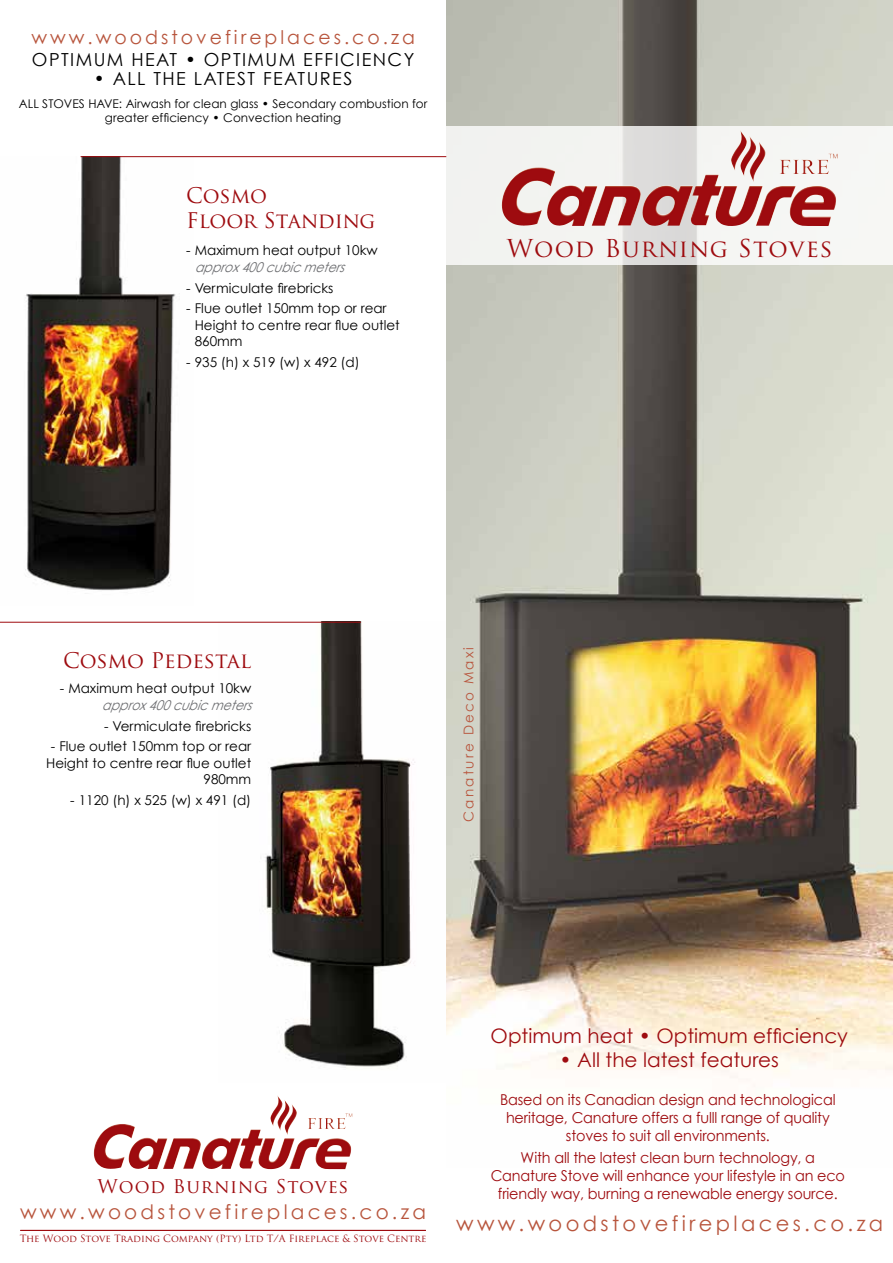
<style>
.page{position:relative;width:893px;height:1263px;background:#fff}
.page>*{position:absolute;margin:0;border:0;box-sizing:border-box;transform-origin:0 0}
.t1{font:24px "Trajan Pro";letter-spacing:.05em;color:#9e0b0f}
.t2{font:21px/25.2px "Trajan Pro";letter-spacing:-.005em;color:#9e0b0f}
.t3{font:21px "Century Gothic";letter-spacing:.16em;color:#b8553d}
.t4{font:19.95px "Century Gothic";color:#9e0b0f}
.t5{font:19.95px "Century Gothic";letter-spacing:.16em;color:#b8553d}
.t6{font:18.9px "Century Gothic";letter-spacing:.16em;color:#b8553d}
.t7{font:18.45px "Trajan Pro";letter-spacing:.05em;color:#9e0b0f}
.t8{font:18px "Century Gothic";letter-spacing:.08em;color:#000}
.t9{font:15px/18px "Century Gothic";letter-spacing:-.01em;color:#9e0b0f;text-align:center;scale:.96 1}
.t10{font:13.5px/16.5px "Century Gothic";color:#000}
.t11{font:italic 13.5px "Century Gothic";color:#6d6e71;scale:.92 1}
.t12{font:13.5px "Century Gothic";letter-spacing:.16em;color:#b8553d}
.t13{font:12px/14.4px "Century Gothic";letter-spacing:.005em;color:#000;text-align:center}
.t14{font:9.75px "Trajan Pro";color:#9e0b0f}
</style>
<div class="page">
<img style="left:265px;top:622px;width:150px;height:447px">
<img style="left:446px;top:0;width:447px;height:1087px">
<hr style="left:20px;top:1230px;width:406px;height:1px;background:#9e0b0f">
<img style="left:270px;top:1095px;width:82px;height:40px">
<svg style="left:446px;top:126px;width:447px;height:138px;fill:#f2f3f0"></svg>
<img style="left:731px;top:130px;width:107px;height:52px">
<img style="left:25px;top:157px;width:169px;height:434px">
<hr style="left:81px;top:156px;width:365px;height:1px;background:#9e0b0f">
<hr style="left:0;top:622px;width:361px;height:1px;background:#9e0b0f">
<h3 class="t6" style="left:32px;top:25px;width:385px">www.woodstovefireplaces.co.za</h3>
<h3 class="t8" style="left:32px;top:48px;width:384px">OPTIMUM HEAT • OPTIMUM EFFICIENCY</h3>
<h3 class="t8" style="left:94px;top:68px;width:260px">• ALL THE LATEST FEATURES</h3>
<p class="t13" style="left:19px;top:96px;width:410px">ALL STOVES HAVE: Airwash for clean glass • Secondary combustion for greater efficiency • Convection heating</p>
<h2 class="t2" style="left:186px;top:182px;width:191px">Cosmo<br>Floor Standing</h2>
<p class="t10" style="left:186px;top:242px;width:193px">- Maximum heat output 10kw</p>
<h1 class="t1" style="left:507px;top:233px;width:327px">Wood Burning Stoves</h1>
<p class="t11" style="left:195px;top:259px;width:170px">approx400cubicmeters</p>
<p class="t10" style="left:186px;top:279px;width:149px">- Vermiculate firebricks</p>
<p class="t10" style="left:195px;top:300px;width:207px;text-indent:-9px">- Flue outlet 150mm top or rear<br>Height to centre rear flue outlet<br>860mm</p>
<p class="t10" style="left:186px;top:354px;width:175px">- 935 (h) x 519 (w) x 492 (d)</p>
<h2 class="t2" style="left:63px;top:648px;width:190px">Cosmo Pedestal</h2>
<p class="t10" style="left:60px;top:680px;width:193px">- Maximum heat output 10kw</p>
<p class="t11" style="left:102px;top:697px;width:170px">approx400cubicmeters</p>
<p class="t10" style="left:104px;top:717px;width:149px">- Vermiculate firebricks</p>
<p class="t10" style="left:46px;top:738px;width:207px;text-align:right">- Flue outlet 150mm top or rear<br>Height to centre rear flue outlet<br>980mm</p>
<p class="t10" style="left:70px;top:792px;width:183px">- 1120 (h) x 525 (w) x 491 (d)</p>
<p class="t12" style="left:460px;top:822px;width:176px;rotate:-90deg">Canature Deco Maxi</p>
<h3 class="t7" style="left:98px;top:1174px;width:253px">Wood Burning Stoves</h3>
<h3 class="t5" style="left:20px;top:1200px;width:407px">www.woodstovefireplaces.co.za</h3>
<p class="t14" style="left:20px;top:1232px;width:408px">The Wood Stove Trading Company (Pty) Ltd T/A Fireplace &amp; Stove Centre</p>
<h3 class="t4" style="left:491px;top:1024px;width:359px">Optimum heat • Optimum efficiency</h3>
<h3 class="t4" style="left:560px;top:1048px;width:221px">• All the latest features</h3>
<p class="t9" style="left:500px;top:1090px;width:351px">Based on its Canadian design and technological heritage, Canature offers a fulll range of quality stoves to suit all environments.</p>
<p class="t9" style="left:491px;top:1148px;width:371px">With all the latest clean burn technology, a<br>Canature Stove will enhance your lifestyle in an eco friendly way, burning a renewable energy source.</p>
<h2 class="t3" style="left:456px;top:1210px;width:429px">www.woodstovefireplaces.co.za</h2>
</div>
